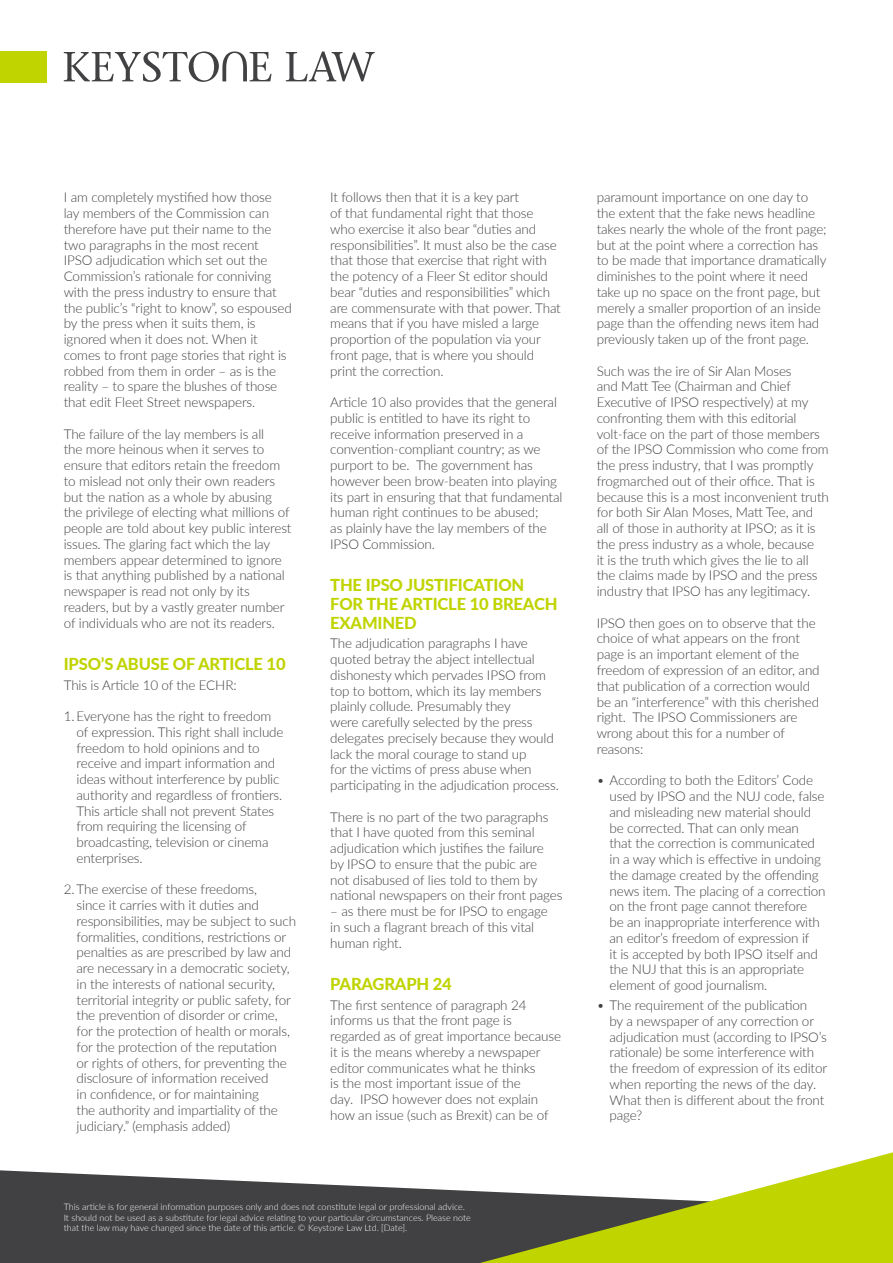
<style>
.page{position:relative;width:893px;height:1263px;background:#fff}
.page>*{position:absolute;margin:0;border:0;box-sizing:border-box;transform-origin:0 0}
.t1{font:800 16.5px/18.8px "Lato";letter-spacing:-.01em;color:#c0d400}
.t2{font:300 13.5px/15.8px "Lato";letter-spacing:-.01em;color:#414042}
.t3{font:300 9px/10.5px "Lato";color:#fff}
</style>
<div class="page">
<svg style="left:0;top:1170px;width:480px;height:93px;background:#575658"></svg>
<svg style="left:480px;top:1152px;width:413px;height:111px"></svg>
<svg style="left:64px;top:51px;width:311px;height:31px"></svg>
<div style="left:0;top:51px;width:47px;height:31px;background:#c0d400"></div>
<p class="t2" style="left:64px;top:189px;width:230px">I am completely mystified how those<br>lay members of the Commission can therefore have put their name to the two paragraphs in the most recent<br>IPSO adjudication which set out the Commission’s rationale for conniving with the press industry to ensure that the public’s “right to know”, so espoused by the press when it suits them, is ignored when it does not. When it comes to front page stories that right is robbed from them in order – as is the reality – to spare the blushes of those that edit Fleet Street newspapers.</p>
<p class="t2" style="left:64px;top:425px;width:229px">The failure of the lay members is all<br>the more heinous when it serves to ensure that editors retain the freedom to mislead not only their own readers but the nation as a whole by abusing the privilege of electing what millions of people are told about key public interest issues. The glaring fact which the lay members appear determined to ignore is that anything published by a national newspaper is read not only by its readers, but by a vastly greater number of individuals who are not its readers.</p>
<p class="t1" style="left:64px;top:654px;width:223px">IPSO’S ABUSE OF ARTICLE 10</p>
<p class="t2" style="left:64px;top:676px;width:174px">This is Article 10 of the ECHR:</p>
<p class="t2" style="left:77px;top:708px;width:209px;text-indent:-13px">1.Everyone has the right to freedom of expression. This right shall include freedom to hold opinions and to receive and impart information and ideas without interference by public authority and regardless of frontiers.<br>This article shall not prevent States from requiring the licensing of broadcasting, television or cinema enterprises.</p>
<p class="t2" style="left:77px;top:881px;width:221px;text-indent:-13px">2.The exercise of these freedoms,<br>since it carries with it duties and responsibilities, may be subject to such formalities, conditions, restrictions or penalties as are prescribed by law and are necessary in a democratic society, in the interests of national security, territorial integrity or public safety, for the prevention of disorder or crime, for the protection of health or morals, for the protection of the reputation<br>or rights of others, for preventing the disclosure of information received<br>in confidence, or for maintaining<br>the authority and impartiality of the judiciary.” (emphasis added)</p>
<p class="t2" style="left:330px;top:189px;width:232px">It follows then that it is a key part<br>of that fundamental right that those who exercise it also bear “duties and responsibilities”. It must also be the case that those that exercise that right with the potency of a Fleer St editor should bear “duties and responsibilities” which are commensurate with that power. That means that if you have misled a large proportion of the population via your front page, that is where you should print the correction.</p>
<p class="t2" style="left:330px;top:394px;width:234px">Article 10 also provides that the general public is entitled to have its right to receive information preserved in a convention-compliant country; as we purport to be. The government has however been brow-beaten into playing its part in ensuring that that fundamental human right continues to be abused;<br>as plainly have the lay members of the IPSO Commission.</p>
<p class="t1" style="left:330px;top:575px;width:229px">THE IPSO JUSTIFICATION<br>FOR THE ARTICLE 10 BREACH<br>EXAMINED</p>
<p class="t2" style="left:330px;top:635px;width:230px">The adjudication paragraphs I have quoted betray the abject intellectual dishonesty which pervades IPSO from top to bottom, which its lay members plainly collude. Presumably they<br>were carefully selected by the press delegates precisely because they would lack the moral courage to stand up<br>for the victims of press abuse when participating in the adjudication process.</p>
<p class="t2" style="left:330px;top:808px;width:234px">There is no part of the two paragraphs that I have quoted from this seminal adjudication which justifies the failure<br>by IPSO to ensure that the pubic are<br>not disabused of lies told to them by national newspapers on their front pages</p>
<p class="t2" style="left:330px;top:903px;width:219px">– as there must be for IPSO to engage in such a flagrant breach of this vital human right.</p>
<p class="t1" style="left:330px;top:974px;width:123px">PARAGRAPH 24</p>
<p class="t2" style="left:330px;top:996px;width:232px">The first sentence of paragraph 24 informs us that the front page is regarded as of great importance because it is the means whereby a newspaper editor communicates what he thinks<br>is the most important issue of the<br>day. IPSO however does not explain how an issue (such as Brexit) can be of</p>
<p class="t3" style="left:64px;top:1201px;width:409px">This article is for general information purposes only and does not constitute legal or professional advice.<br>It should not be used as a substitute for legal advice relating to your particular circumstances. Please note that the law may have changed since the date of this article. © Keystone Law Ltd. [Date].</p>
<p class="t2" style="left:597px;top:189px;width:231px">paramount importance on one day to the extent that the fake news headline takes nearly the whole of the front page; but at the point where a correction has to be made that importance dramatically diminishes to the point where it need take up no space on the front page, but merely a smaller proportion of an inside page than the offending news item had previously taken up of the front page.</p>
<p class="t2" style="left:597px;top:362px;width:234px">Such was the ire of Sir Alan Moses<br>and Matt Tee (Chairman and Chief Executive of IPSO respectively) at my confronting them with this editorial volt-face on the part of those members of the IPSO Commission who come from the press industry, that I was promptly frogmarched out of their office. That is because this is a most inconvenient truth for both Sir Alan Moses, Matt Tee, and<br>all of those in authority at IPSO; as it is the press industry as a whole, because<br>it is the truth which gives the lie to all the claims made by IPSO and the press industry that IPSO has any legitimacy.</p>
<p class="t2" style="left:597px;top:614px;width:224px">IPSO then goes on to observe that the choice of what appears on the front page is an important element of the freedom of expression of an editor, and that publication of a correction would be an “interference” with this cherished right. The IPSO Commissioners are wrong about this for a number of reasons:</p>
<p class="t2" style="left:609px;top:772px;width:218px;text-indent:-13px">• According to both the Editors’ Code used by IPSO and the NUJ code, false and misleading new material should be corrected. That can only mean<br>that the correction is communicated in a way which is effective in undoing the damage created by the offending news item. The placing of a correction on the front page cannot therefore<br>be an inappropriate interference with an editor’s freedom of expression if<br>it is accepted by both IPSO itself and the NUJ that this is an appropriate element of good journalism.</p>
<p class="t2" style="left:609px;top:997px;width:219px;text-indent:-13px">• The requirement of the publication<br>by a newspaper of any correction or adjudication must (according to IPSO’s rationale) be some interference with the freedom of expression of its editor when reporting the news of the day.<br>What then is different about the front page?</p>
</div>
